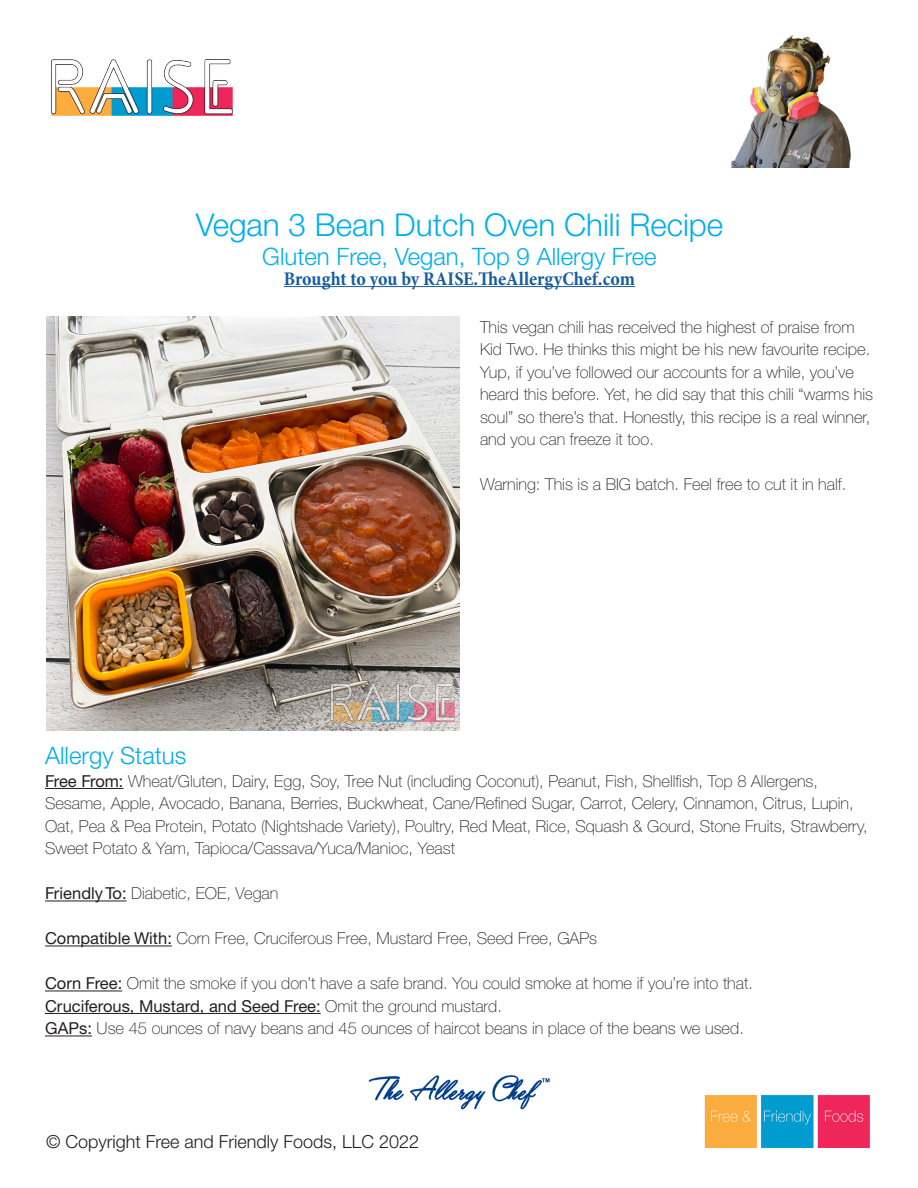
<style>
.page{position:relative;width:918px;height:1188px;background:#fff}
.page>*{position:absolute;margin:0;border:0;box-sizing:border-box;transform-origin:0 0}
.t1{font:300 31.5px "Helvetica Neue CE";color:#00aeef}
.t2{font:300 24px "Helvetica Neue CE";color:#00aeef}
.t3{font:700 condensed 19.5px "Minion Pro";color:#175d9e}
.t4{font:300 18px "Helvetica Neue CE";color:#231f20}
.t5{font:100 16.5px/22.5px "Helvetica Neue CE";color:#231f20}
.t6{font:16.5px "Helvetica Neue CE";color:#231f20}
.s1{font-weight:400}
.s2{font-weight:100}
</style>
<div class="page">
<img style="left:51px;top:59px;width:182px;height:57px">
<img style="left:704px;top:1095px;width:166px;height:53px">
<hr style="left:284px;top:286px;width:351px;height:1px;background:#175d9e">
<hr style="left:45px;top:788px;width:79px;height:1px;background:#231f20">
<hr style="left:45px;top:901px;width:82px;height:1px;background:#231f20">
<hr style="left:45px;top:946px;width:127px;height:1px;background:#231f20">
<hr style="left:45px;top:991px;width:77px;height:1px;background:#231f20">
<hr style="left:45px;top:1013px;width:276px;height:1px;background:#231f20">
<hr style="left:45px;top:1036px;width:47px;height:1px;background:#231f20">
<img style="left:731px;top:36px;width:120px;height:131px">
<img style="left:368px;top:1075px;width:182px;height:35px">
<img style="left:46px;top:317px;width:414px;height:413px">
<img style="left:327px;top:680px;width:130px;height:45px">
<p class="t1" style="left:196px;top:206px;width:529px">Vegan 3 Bean Dutch Oven Chili Recipe</p>
<p class="t2" style="left:262px;top:242px;width:396px">Gluten Free, Vegan, Top 9 Allergy Free</p>
<p class="t3" style="left:284px;top:265px;width:353px">Brought to you by RAISE.TheAllergyChef.com</p>
<p class="t5" style="left:480px;top:316px;width:395px">This vegan chili has received the highest of praise from Kid Two. He thinks this might be his new favourite recipe.<br>Yup, if you’ve followed our accounts for a while, you’ve heard this before. Yet, he did say that this chili “warms his soul” so there’s that. Honestly, this recipe is a real winner, and you can freeze it too.</p>
<p class="t5" style="left:480px;top:473px;width:368px">Warning: This is a BIG batch. Feel free to cut it in half.</p>
<p class="t2" style="left:45px;top:741px;width:143px">Allergy Status</p>
<p class="t5" style="left:45px;top:770px;width:824px"><span class="s1">Free From:</span> Wheat/Gluten, Dairy, Egg, Soy, Tree Nut (including Coconut), Peanut, Fish, Shellfish, Top 8 Allergens, Sesame, Apple, Avocado, Banana, Berries, Buckwheat, Cane/Refined Sugar, Carrot, Celery, Cinnamon, Citrus, Lupin, Oat, Pea &amp; Pea Protein, Potato (Nightshade Variety), Poultry, Red Meat, Rice, Squash &amp; Gourd, Stone Fruits, Strawberry, Sweet Potato &amp; Yam, Tapioca/Cassava/Yuca/Manioc, Yeast</p>
<p class="t5" style="left:45px;top:883px;width:235px"><span class="s1">Friendly To:</span> Diabetic, EOE, Vegan</p>
<p class="t5" style="left:45px;top:928px;width:554px"><span class="s1">Compatible With:</span> Corn Free, Cruciferous Free, Mustard Free, Seed Free, GAPs</p>
<p class="t5" style="left:45px;top:973px;width:709px"><span class="s1">Corn Free:</span> Omit the smoke if you don’t have a safe brand. You could smoke at home if you’re into that.</p>
<p class="t6" style="left:45px;top:996px;width:458px">Cruciferous, Mustard, and Seed Free: <span class="s2">Omit the ground mustard.</span></p>
<p class="t5" style="left:45px;top:1018px;width:700px"><span class="s1">GAPs:</span> Use 45 ounces of navy beans and 45 ounces of haircot beans in place of the beans we used.</p>
<p class="t4" style="left:46px;top:1130px;width:375px">© Copyright Free and Friendly Foods, LLC 2022</p>
</div>
